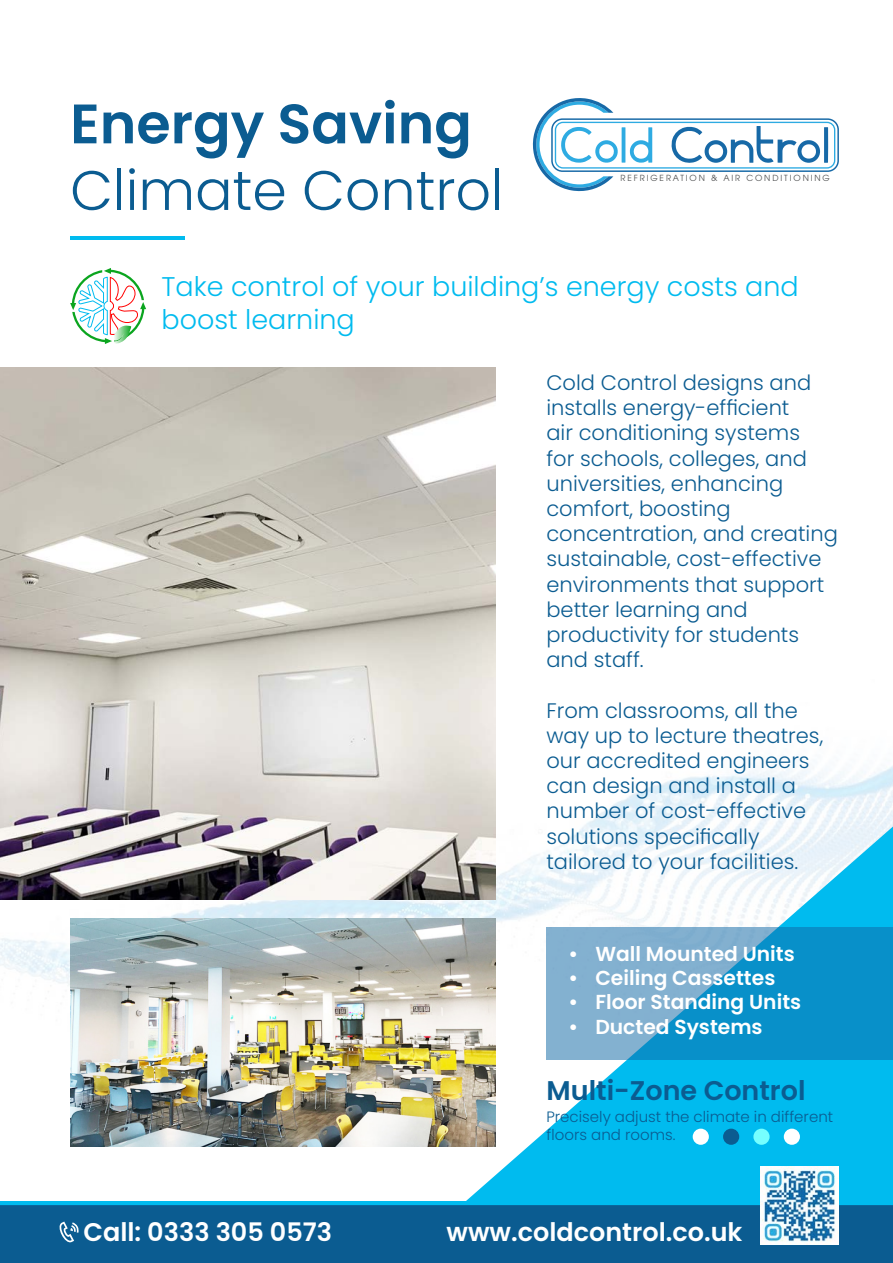
<style>
.page{position:relative;width:893px;height:1263px;background:#fff}
.page>*{position:absolute;margin:0;border:0;box-sizing:border-box;transform-origin:0 0}
.t1{font:300 55.5px "Poppins";color:#0b5c91}
.t2{font:600 55.5px "Poppins";color:#0b5c91}
.t3{font:300 27px/32.4px "Poppins";color:#00bbef}
.t4{font:600 27px "Poppins";color:#0b5c91}
.t5{font:600 25.5px "Poppins";color:#fff}
.t6{font:300 21px/25.2px "Poppins";color:#0b5c91}
.t7{font:600 20.25px "Poppins";color:#fff}
.t8{font:300 15px/18px "Poppins";color:#0b5c91}
.t9{font:8.4px "ITC Avant Garde Pro";letter-spacing:.225em;color:#4f5051}
</style>
<div class="page">
<img style="left:0;top:679px;width:893px;height:306px">
<svg style="left:395px;top:826px;width:498px;height:375px"></svg>
<div style="left:0;top:1201px;width:893px;height:8px;background:#00bbef"></div>
<div style="left:0;top:1205px;width:893px;height:58px;background:#0b5c91"></div>
<svg style="left:59px;top:1221px;width:20px;height:21px"></svg>
<img style="left:761px;top:1166px;width:78px;height:78px">
<img style="left:0;top:368px;width:495px;height:531px">
<img style="left:70px;top:918px;width:425px;height:228px">
<svg style="left:671px;top:126px;width:157px;height:37px"></svg>
<div style="left:551px;top:118px;width:288px;height:54px;border:1px solid #1769a7;border-radius:11px"></div>
<div style="left:555px;top:122px;width:280px;height:47px;border:1px solid #2eabe2;border-radius:8px"></div>
<svg style="left:532px;top:98px;width:120px;height:94px"></svg>
<svg style="left:70px;top:268px;width:76px;height:76px"></svg>
<svg style="left:70px;top:236px;width:115px;height:4px"></svg>
<svg style="left:546px;top:927px;width:347px;height:132px;background:#3f9ecc"></svg>
<div style="left:693px;top:1128px;width:16px;height:17px;background:#fff;border-radius:50%"></div>
<div style="left:723px;top:1128px;width:16px;height:17px;background:#0b5c91;border-radius:50%"></div>
<div style="left:753px;top:1128px;width:17px;height:17px;background:#76ffff;border-radius:50%"></div>
<div style="left:784px;top:1128px;width:16px;height:17px;background:#fff;border-radius:50%"></div>
<p class="t2" style="left:70px;top:92px;width:403px">Energy Saving</p>
<p class="t1" style="left:70px;top:158px;width:435px">Climate Control</p>
<p class="t9" style="left:620px;top:173px;width:211px">REFRIGERATION &amp; AIR CONDITIONING</p>
<p class="t3" style="left:162px;top:271px;width:639px">Take control of your building’s energy costs and boost learning</p>
<p class="t6" style="left:546px;top:370px;width:293px">Cold Control designs and installs energy-efficient<br>air conditioning systems<br>for schools, colleges, and universities, enhancing comfort, boosting concentration, and creating sustainable, cost-effective environments that support better learning and productivity for students and staff.</p>
<p class="t6" style="left:546px;top:698px;width:278px">From classrooms, all the way up to lecture theatres, our accredited engineers can design and install a number of cost-effective solutions specifically tailored to your facilities.</p>
<p class="t7" style="left:568px;top:942px;width:228px">• Wall Mounted Units</p>
<p class="t7" style="left:568px;top:966px;width:208px">• Ceiling Cassettes</p>
<p class="t7" style="left:568px;top:990px;width:234px">• Floor Standing Units</p>
<p class="t7" style="left:568px;top:1015px;width:196px">• Ducted Systems</p>
<p class="t4" style="left:547px;top:1075px;width:260px">Multi-Zone Control</p>
<p class="t8" style="left:546px;top:1108px;width:288px">Precisely adjust the climate in different floors and rooms.</p>
<p class="t5" style="left:83px;top:1217px;width:250px">Call: 0333 305 0573</p>
<p class="t5" style="left:447px;top:1217px;width:297px">www.coldcontrol.co.uk</p>
</div>
